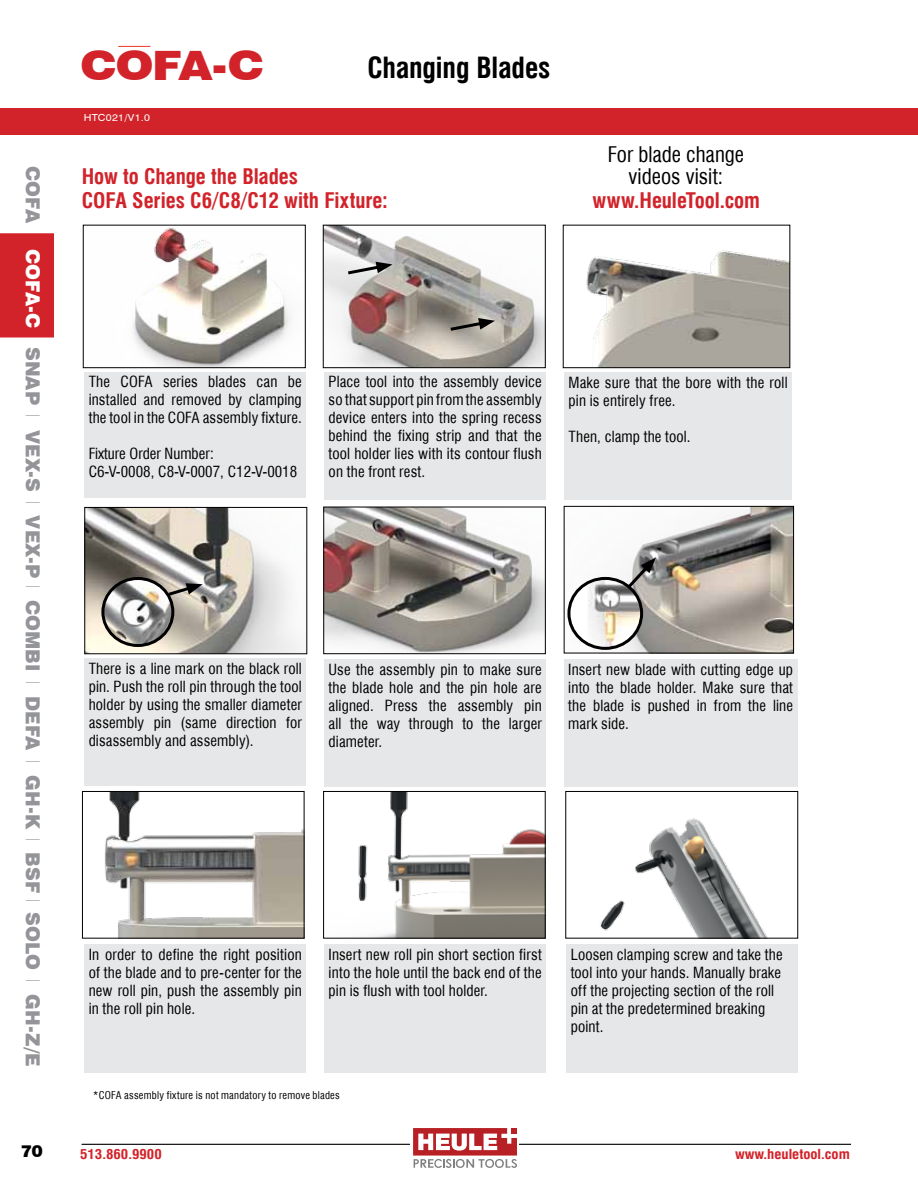
<style>
.page{position:relative;width:918px;height:1188px;background:#fff}
.page>*{position:absolute;margin:0;border:0;box-sizing:border-box;transform-origin:0 0}
.t1{font:900 40.5px "Swiss 721 BT";color:#d2232a;scale:1.15 1}
.t2{font:700 condensed 28.5px "Swiss 721 BT";letter-spacing:-.005em;color:#000}
.t3{font:700 condensed 21px/24px "Swiss 721 BT";color:#d2232a}
.t4{font:condensed 21px/22.5px "Swiss 721 BT";color:#000;text-align:center}
.t5{font:900 19.5px "Swiss 721 BT";color:#939598}
.t6{font:900 16.5px "Swiss 721 BT";color:#000}
.t7{font:condensed 15px/18px "Swiss 721 BT";letter-spacing:.01em;color:#000;text-align:justify}
.t8{font:700 condensed 13.5px "Swiss 721 BT";color:#d2232a;scale:1.1 1}
.t9{font:condensed 10.5px "Swiss 721 BT";letter-spacing:.025em;color:#000}
.t10{font:9.75px "Palatino Linotype";color:#fff;scale:1.1 1}
.t11{font:9.75px "Swiss 721 BT";letter-spacing:.025em;color:#fff;scale:1.1 1}
.s1{color:#fff}
.s2{font-weight:100}
</style>
<div class="page">
<hr style="left:82px;top:1144px;width:769px;height:1px;background:#000">
<div style="left:410px;top:1142px;width:109px;height:6px;background:#fff"></div>
<svg style="left:413px;top:1128px;width:104px;height:40px"></svg>
<div style="left:0;top:108px;width:918px;height:27px;background:#d2232a"></div>
<hr style="left:118px;top:46px;width:32px;height:1px;background:#ee3524">
<img style="left:562px;top:224px;width:228px;height:144px">
<img style="left:325px;top:509px;width:219px;height:143px">
<div style="left:323px;top:507px;width:223px;height:147px;border:1px solid #000"></div>
<img style="left:571px;top:508px;width:221px;height:143px">
<div style="left:564px;top:506px;width:230px;height:147px;border:1px solid #000"></div>
<img style="left:105px;top:793px;width:197px;height:144px">
<div style="left:82px;top:791px;width:222px;height:148px;border:1px solid #000"></div>
<img style="left:358px;top:793px;width:186px;height:144px">
<div style="left:323px;top:791px;width:223px;height:148px;border:1px solid #000"></div>
<img style="left:600px;top:818px;width:167px;height:119px">
<div style="left:565px;top:791px;width:233px;height:148px;border:1px solid #000"></div>
<div style="left:569px;top:578px;width:73px;height:70px;background:#fff;border-radius:50%"></div>
<img style="left:588px;top:578px;width:54px;height:70px">
<div style="left:567px;top:577px;width:76px;height:73px;border:3px solid #000;border-radius:50%"></div>
<svg style="left:624px;top:557px;width:32px;height:34px"></svg>
<div style="left:563px;top:225px;width:227px;height:143px;border:1px solid #000"></div>
<img style="left:325px;top:227px;width:219px;height:139px">
<div style="left:323px;top:225px;width:223px;height:143px;border:1px solid #000"></div>
<div style="left:84px;top:372px;width:222px;height:126px;background:#e6e7e8"></div>
<div style="left:324px;top:372px;width:222px;height:128px;background:#e6e7e8"></div>
<div style="left:564px;top:372px;width:228px;height:128px;background:#e6e7e8"></div>
<div style="left:324px;top:659px;width:222px;height:128px;background:#e6e7e8"></div>
<div style="left:84px;top:658px;width:222px;height:128px;background:#e6e7e8"></div>
<div style="left:564px;top:659px;width:233px;height:128px;background:#e6e7e8"></div>
<div style="left:84px;top:944px;width:222px;height:129px;background:#e6e7e8"></div>
<div style="left:324px;top:944px;width:222px;height:129px;background:#e6e7e8"></div>
<img style="left:133px;top:228px;width:158px;height:138px">
<div style="left:83px;top:225px;width:223px;height:143px;border:1px solid #000"></div>
<div style="left:566px;top:945px;width:232px;height:128px;background:#e6e7e8"></div>
<svg style="left:447px;top:318px;width:48px;height:15px"></svg>
<svg style="left:345px;top:262px;width:48px;height:14px"></svg>
<img style="left:86px;top:509px;width:217px;height:143px">
<img style="left:103px;top:579px;width:70px;height:66px">
<div style="left:101px;top:577px;width:73px;height:70px;border:3px solid #000;border-radius:50%"></div>
<svg style="left:165px;top:583px;width:38px;height:15px"></svg>
<div style="left:84px;top:507px;width:223px;height:147px;border:1px solid #000"></div>
<div style="left:0;top:233px;width:54px;height:105px;background:#d2232a"></div>
<h3 class="t5" style="left:44px;top:166px;width:58px;rotate:90deg">COFA</h3>
<h3 class="t5" style="left:44px;top:249px;width:819px;rotate:90deg"><span class="s1">COFA-C</span> SNAP <span class="s2">l</span> VEX-S <span class="s2">l</span> VEX-P <span class="s2">l</span> COMBI <span class="s2">l</span> DEFA <span class="s2">l</span> GH-K <span class="s2">l</span> BSF <span class="s2">l</span> SOLO <span class="s2">l</span> GH-Z/E</h3>
<h1 class="t1" style="left:80px;top:41px;width:161px">COFA-C</h1>
<p class="t10" style="left:83px;top:111px;width:86px">Catalog No. HTC14</p>
<p class="t11" style="left:84px;top:112px;width:62px">HTC021/V1.0</p>
<h2 class="t2" style="left:367px;top:51px;width:185px">Changing Blades</h2>
<h3 class="t3" style="left:82px;top:164px;width:308px">How to Change the Blades<br>COFA Series C6/C8/C12 with Fixture:</h3>
<h3 class="t4" style="left:608px;top:143px;width:138px">For blade change videos visit:</h3>
<h3 class="t3" style="left:593px;top:188px;width:169px">www.HeuleTool.com</h3>
<p class="t7" style="left:89px;top:373px;width:215px">The COFA series blades can be installed and removed by clamping the tool in the COFA assembly fixture.</p>
<p class="t7" style="left:89px;top:445px;width:210px">Fixture Order Number:<br>C6-V-0008, C8-V-0007, C12-V-0018</p>
<p class="t7" style="left:329px;top:373px;width:215px">Place tool into the assembly device so that support pin from the assembly device enters into the spring recess behind the fixing strip and that the tool holder lies with its contour flush on the front rest.</p>
<p class="t7" style="left:569px;top:373px;width:221px">Make sure that the bore with the roll pin is entirely free.</p>
<p class="t7" style="left:569px;top:427px;width:124px">Then, clamp the tool.</p>
<p class="t7" style="left:89px;top:660px;width:215px">There is a line mark on the black roll pin. Push the roll pin through the tool holder by using the smaller diameter assembly pin (same direction for disassembly and assembly).</p>
<p class="t7" style="left:568px;top:660px;width:226px">Insert new blade with cutting edge up into the blade holder. Make sure that the blade is pushed in from the line mark side.</p>
<p class="t7" style="left:329px;top:660px;width:215px">Use the assembly pin to make sure the blade hole and the pin hole are aligned. Press the assembly pin all the way through to the larger diameter.</p>
<p class="t7" style="left:89px;top:946px;width:215px">In order to define the right position of the blade and to pre-center for the new roll pin, push the assembly pin in the roll pin hole.</p>
<p class="t7" style="left:329px;top:946px;width:215px">Insert new roll pin short section first into the hole until the back end of the pin is flush with tool holder.</p>
<p class="t9" style="left:93px;top:1089px;width:248px">*COFA assembly fixture is not mandatory to remove blades</p>
<p class="t7" style="left:571px;top:946px;width:214px;text-align:left">Loosen clamping screw and take the tool into your hands. Manually brake off the projecting section of the roll pin at the predetermined breaking point.</p>
<p class="t6" style="left:21px;top:1141px;width:23px">70</p>
<p class="t8" style="left:80px;top:1146px;width:76px">513.860.9900</p>
<p class="t8" style="left:735px;top:1146px;width:106px">www.heuletool.com</p>
</div>
